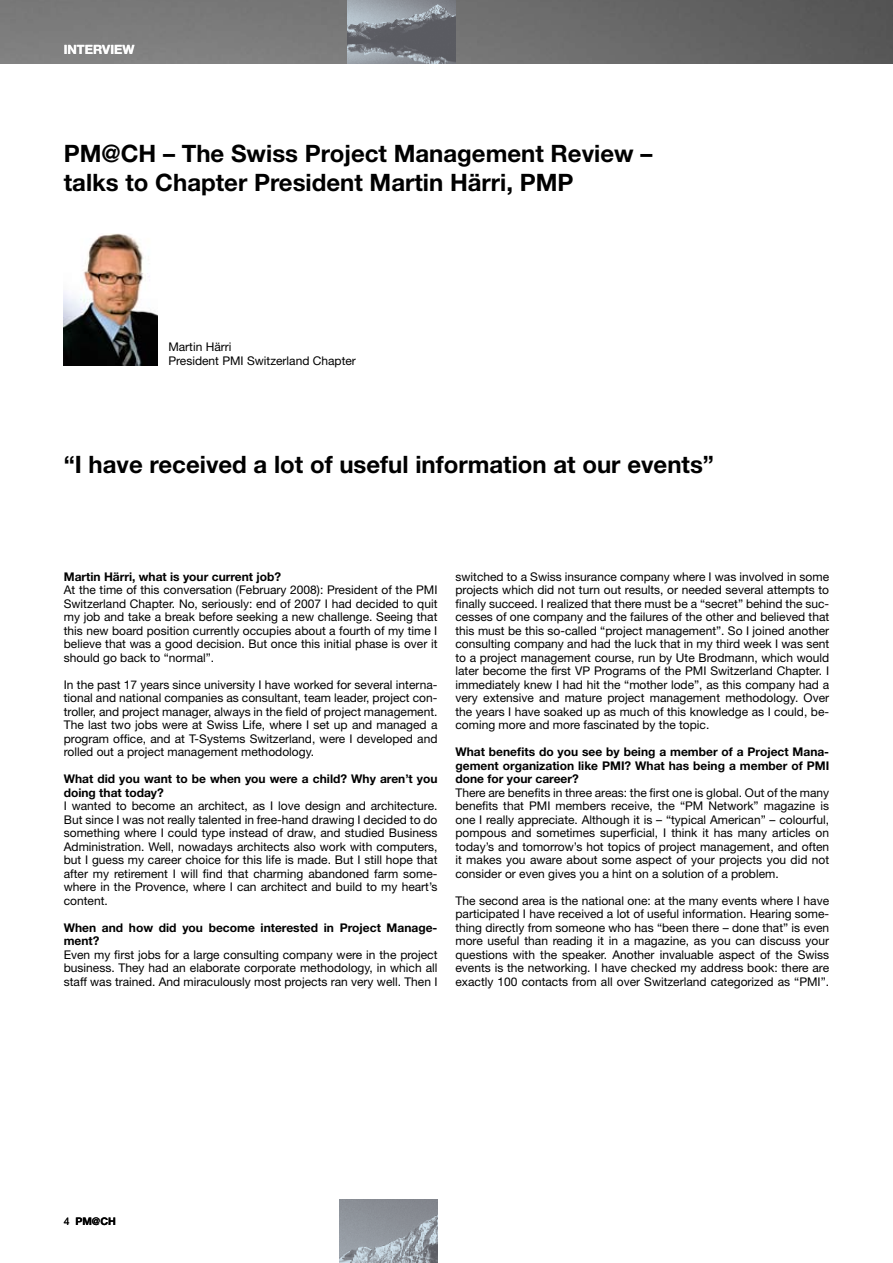
<style>
.page{position:relative;width:893px;height:1263px;background:#fff}
.page>*{position:absolute;margin:0;border:0;box-sizing:border-box;transform-origin:0 0}
.t1{font:700 24px/28.8px "Helvetica Neue";color:#000}
.t2{font:700 12.75px "Helvetica Neue";color:#fff}
.t3{font:12px/13.5px "Helvetica Neue";color:#000;text-align:justify}
.t4{font:700 12px/13.5px "Helvetica Neue";color:#000}
.t5{font:700 10.5px "Helvetica Neue";color:#000}
</style>
<div class="page">
<img style="left:0;top:0;width:893px;height:64px">
<img style="left:348px;top:0;width:107px;height:64px">
<img style="left:64px;top:233px;width:93px;height:132px">
<img style="left:340px;top:1199px;width:97px;height:64px">
<p class="t2" style="left:64px;top:42px;width:72px">INTERVIEW</p>
<h1 class="t1" style="left:64px;top:139px;width:590px">PM@CH – The Swiss Project Management Review – talks to Chapter President Martin Härri, PMP</h1>
<p class="t3" style="left:168px;top:340px;width:189px">Martin Härri<br>President PMI Switzerland Chapter</p>
<h1 class="t1" style="left:64px;top:449px;width:652px">“I have received a lot of useful information at our events”</h1>
<p class="t4" style="left:64px;top:569px;width:219px">Martin Härri, what is your current job?</p>
<p class="t3" style="left:64px;top:583px;width:375px">At the time of this conversation (February 2008): President of the PMI Switzerland Chapter. No, seriously: end of 2007 I had decided to quit my job and take a break before seeking a new challenge. Seeing that this new board position currently occupies about a fourth of my time I believe that was a good decision. But once this initial phase is over it should go back to “normal”.</p>
<p class="t3" style="left:64px;top:677px;width:375px">In the past 17 years since university I have worked for several interna&shy;tional and national companies as consultant, team leader, project con&shy;troller, and project manager, always in the field of project management.<br>The last two jobs were at Swiss Life, where I set up and managed a program office, and at T-Systems Switzerland, were I developed and rolled out a project management methodology.</p>
<p class="t4" style="left:64px;top:772px;width:375px">What did you want to be when you were a child? Why aren’t you doing that today?</p>
<p class="t3" style="left:64px;top:799px;width:375px">I wanted to become an architect, as I love design and architecture.<br>But since I was not really talented in free-hand drawing I decided to do something where I could type instead of draw, and studied Business Administration. Well, nowadays architects also work with computers, but I guess my career choice for this life is made. But I still hope that after my retirement I will find that charming abandoned farm some&shy;where in the Provence, where I can architect and build to my heart’s content.</p>
<p class="t4" style="left:64px;top:920px;width:375px">When and how did you become interested in Project Manage&shy;ment?</p>
<p class="t3" style="left:64px;top:947px;width:375px">Even my first jobs for a large consulting company were in the project business. They had an elaborate corporate methodology, in which all staff was trained. And miraculously most projects ran very well. Then I</p>
<p class="t3" style="left:455px;top:569px;width:375px">switched to a Swiss insurance company where I was involved in some projects which did not turn out results, or needed several attempts to finally succeed. I realized that there must be a “secret” behind the suc&shy;cesses of one company and the failures of the other and believed that this must be this so-called “project management”. So I joined another consulting company and had the luck that in my third week I was sent to a project management course, run by Ute Brodmann, which would later become the first VP Programs of the PMI Switzerland Chapter. I immediately knew I had hit the “mother lode”, as this company had a very extensive and mature project management methodology. Over the years I have soaked up as much of this knowledge as I could, be&shy;coming more and more fascinated by the topic.</p>
<p class="t4" style="left:455px;top:745px;width:375px;text-align:justify">What benefits do you see by being a member of a Project Mana&shy;gement organization like PMI? What has being a member of PMI done for your career?</p>
<p class="t3" style="left:455px;top:785px;width:375px">There are benefits in three areas: the first one is global. Out of the many benefits that PMI members receive, the “PM Network” magazine is one I really appreciate. Although it is – “typical American” – colourful, pompous and sometimes superficial, I think it has many articles on today’s and tomorrow’s hot topics of project management, and often it makes you aware about some aspect of your projects you did not consider or even gives you a hint on a solution of a problem.</p>
<p class="t3" style="left:455px;top:893px;width:375px">The second area is the national one: at the many events where I have participated I have received a lot of useful information. Hearing some&shy;thing directly from someone who has “been there – done that” is even more useful than reading it in a magazine, as you can discuss your questions with the speaker. Another invaluable aspect of the Swiss events is the networking. I have checked my address book: there are exactly 100 contacts from all over Switzerland categorized as “PMI”.</p>
<p class="t5" style="left:75px;top:1214px;width:42px">PM@CH</p>
</div>
